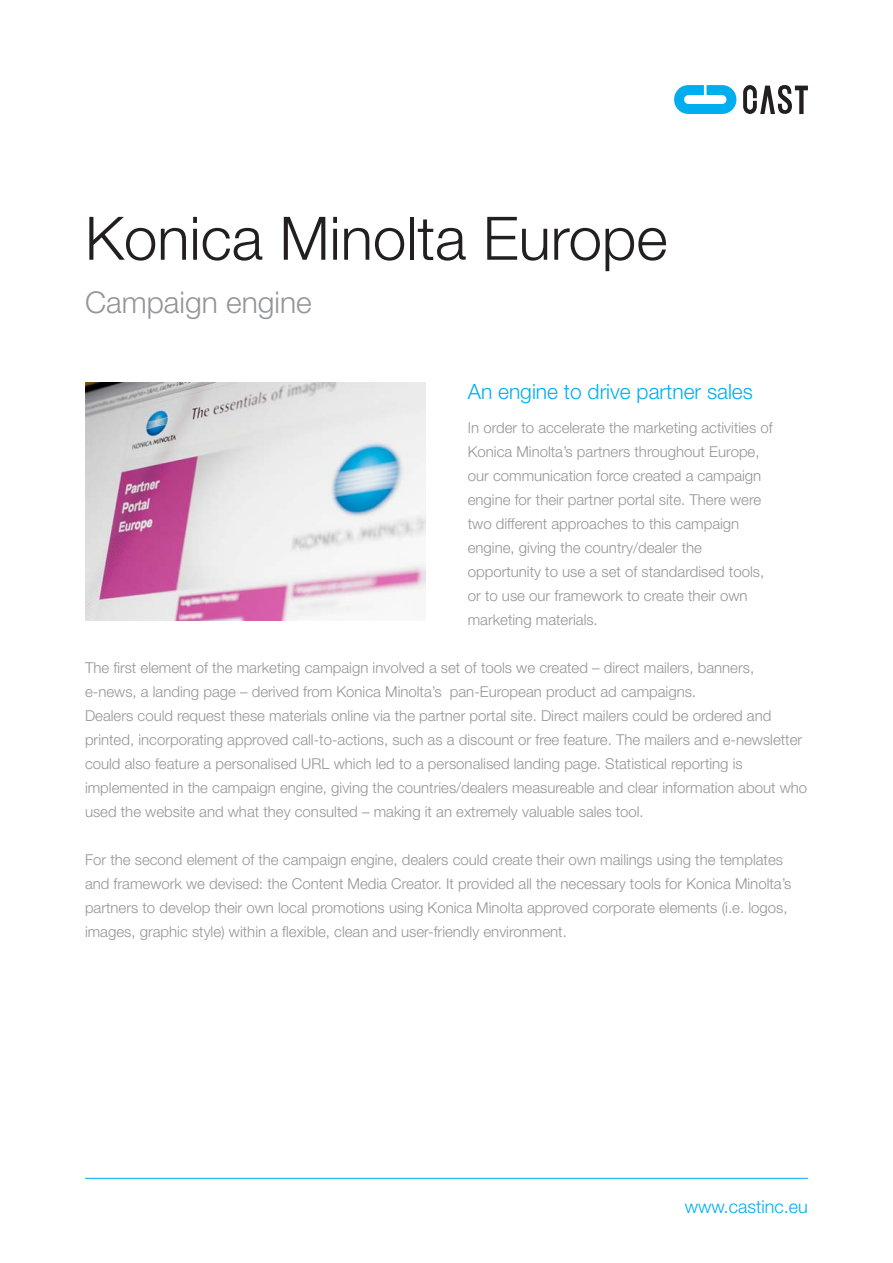
<style>
.page{position:relative;width:893px;height:1263px;background:#fff}
.page>*{position:absolute;margin:0;border:0;box-sizing:border-box;transform-origin:0 0}
.t1{font:300 60px "Helvetica Neue LT";color:#231f20}
.t2{font:300 30px "Helvetica Neue LT";color:#939598}
.t3{font:300 21px "Helvetica Neue LT";color:#00aeef}
.t4{font:300 18px "Helvetica Neue LT";color:#00aeef}
.t5{font:300 15px/24px "Helvetica Neue LT";color:#939598}
</style>
<div class="page">
<svg style="left:743px;top:85px;width:65px;height:29px"></svg>
<svg style="left:674px;top:85px;width:62px;height:29px"></svg>
<hr style="left:85px;top:1178px;width:723px;height:1px;background:#00aeef">
<img style="left:85px;top:383px;width:340px;height:238px">
<p class="t1" style="left:85px;top:202px;width:584px">Konica Minolta Europe</p>
<p class="t2" style="left:85px;top:284px;width:228px">Campaign engine</p>
<p class="t3" style="left:468px;top:379px;width:287px">An engine to drive partner sales</p>
<p class="t5" style="left:468px;top:415px;width:306px">In order to accelerate the marketing activities of Konica Minolta’s partners throughout Europe, our communication force created a campaign engine for their partner portal site. There were two different approaches to this campaign engine, giving the country/dealer the opportunity to use a set of standardised tools, or to use our framework to create their own marketing materials.</p>
<p class="t5" style="left:85px;top:655px;width:724px">The first element of the marketing campaign involved a set of tools we created – direct mailers, banners, e-news, a landing page – derived from Konica Minolta’s pan-European product ad campaigns.<br>Dealers could request these materials online via the partner portal site. Direct mailers could be ordered and printed, incorporating approved call-to-actions, such as a discount or free feature. The mailers and e-newsletter could also feature a personalised URL which led to a personalised landing page. Statistical reporting is implemented in the campaign engine, giving the countries/dealers measureable and clear information about who used the website and what they consulted – making it an extremely valuable sales tool.</p>
<p class="t5" style="left:85px;top:847px;width:708px">For the second element of the campaign engine, dealers could create their own mailings using the templates and framework we devised: the Content Media Creator. It provided all the necessary tools for Konica Minolta’s partners to develop their own local promotions using Konica Minolta approved corporate elements (i.e. logos, images, graphic style) within a flexible, clean and user-friendly environment.</p>
<p class="t4" style="left:685px;top:1196px;width:125px">www.castinc.eu</p>
</div>
